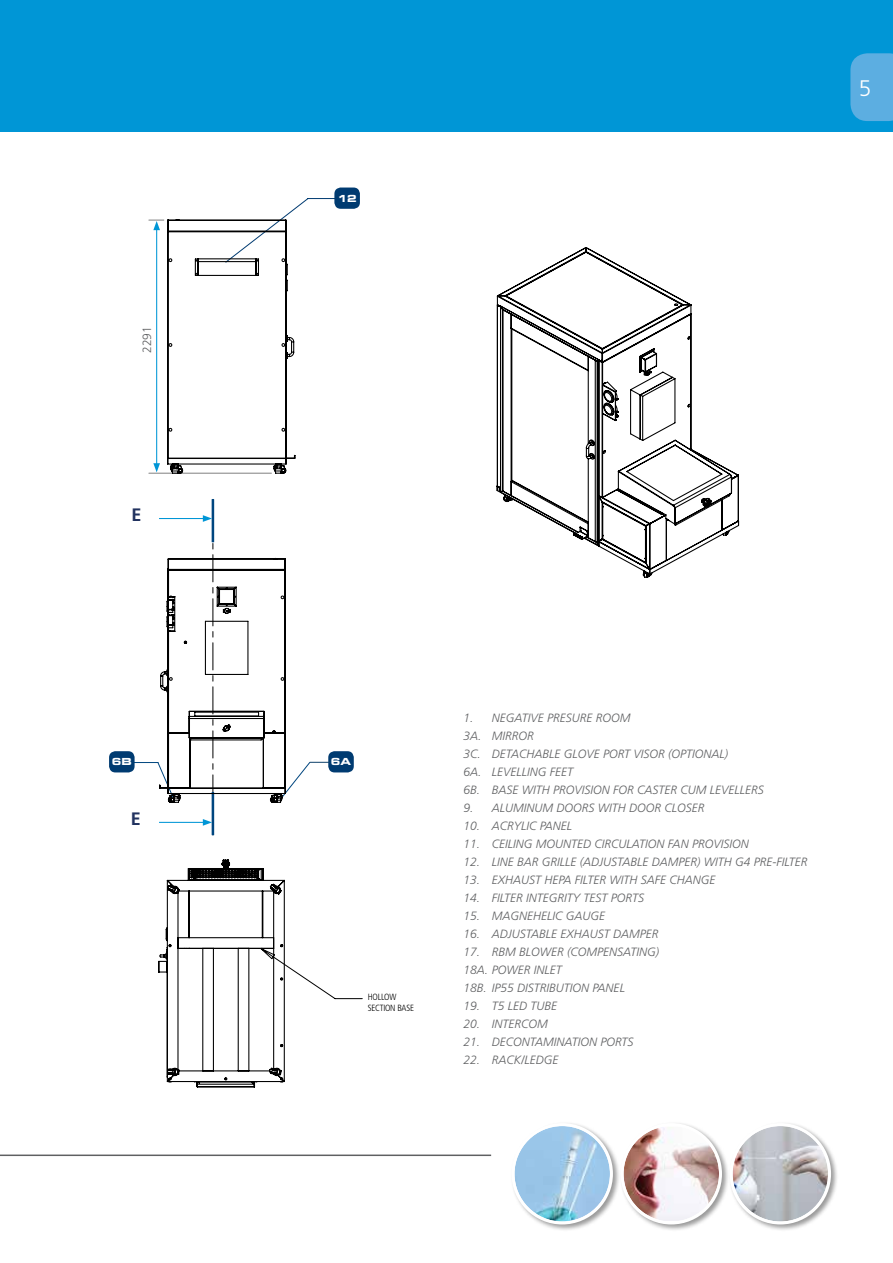
<style>
.page{position:relative;width:893px;height:1263px;background:#fff}
.page>*{position:absolute;margin:0;border:0;box-sizing:border-box;transform-origin:0 0}
.t1{font:300 22.5px "Frutiger LT Std";color:#fff}
.t2{font:700 18px "Frutiger LT Std";color:#21325f}
.t3{font:italic 300 12px/18px "Frutiger LT Std";color:#5f6062}
.t4{font:300 12px "Frutiger LT Std";color:#5f6062}
.t5{font:9.75px "Eurostile LT Std Bold Ex 2";color:#fff}
.t6{font:300 condensed 9px/10.5px "Frutiger LT Std";letter-spacing:-.025em;color:#000}
</style>
<div class="page">
<div style="left:510px;top:1121px;width:110px;height:111px;background:#000;opacity:.4"></div>
<div style="left:513px;top:1124px;width:98px;height:99px;background:#fff;border-radius:50%"></div>
<img style="left:514px;top:1126px;width:96px;height:95px;border-radius:48px">
<div style="left:511px;top:1123px;width:102px;height:101px;border:3px solid #fff;border-radius:50%"></div>
<div style="left:619px;top:1121px;width:111px;height:111px;background:#000;opacity:.4"></div>
<img style="left:624px;top:1127px;width:95px;height:94px">
<div style="left:621px;top:1123px;width:101px;height:101px;border:3px solid #fff;border-radius:50%"></div>
<div style="left:728px;top:1121px;width:111px;height:111px;background:#000;opacity:.4"></div>
<svg style="left:731px;top:1124px;width:98px;height:99px"></svg>
<img style="left:733px;top:1126px;width:95px;height:95px;border-radius:48px">
<div style="left:730px;top:1123px;width:101px;height:101px;border:3px solid #fff;border-radius:50%"></div>
<hr style="left:0;top:1154px;width:491px;height:2px;background:#5f6062">
<svg style="left:496px;top:247px;width:244px;height:331px"></svg>
<svg style="left:149px;top:198px;width:185px;height:276px"></svg>
<div style="left:334px;top:188px;width:26px;height:21px;background:#003b71;border-radius:6px"></div>
<svg style="left:166px;top:965px;width:197px;height:123px"></svg>
<svg style="left:158px;top:557px;width:129px;height:469px"></svg>
<hr style="left:159px;top:518px;width:46px;height:1px;background:#0096d6">
<hr style="left:159px;top:822px;width:46px;height:1px;background:#0096d6">
<svg style="left:203px;top:499px;width:11px;height:336px"></svg>
<div style="left:109px;top:751px;width:26px;height:21px;background:#003b71;border-radius:6px"></div>
<div style="left:328px;top:751px;width:26px;height:21px;background:#003b71;border-radius:6px"></div>
<svg style="left:310px;top:762px;width:20px;height:1px"></svg>
<div style="left:0;top:0;width:893px;height:132px;background:#0096d6"></div>
<svg style="left:850px;top:53px;width:43px;height:68px;background:#56ace0"></svg>
<p class="t4" style="left:140px;top:353px;width:28px;rotate:-90deg">2291</p>
<h2 class="t2" style="left:132px;top:505px;width:12px">E</h2>
<p class="t5" style="left:338px;top:191px;width:21px">12</p>
<h1 class="t1" style="left:859px;top:75px;width:14px">5</h1>
<p class="t5" style="left:112px;top:755px;width:21px">6B</p>
<p class="t5" style="left:331px;top:755px;width:22px">6A</p>
<h2 class="t2" style="left:131px;top:808px;width:12px">E</h2>
<p class="t6" style="left:368px;top:992px;width:48px">HOLLOW<br>SECTION BASE</p>
<p class="t3" style="left:492px;top:709px;width:317px">NEGATIVE PRESURE ROOM<br>MIRROR<br>DETACHABLE GLOVE PORT VISOR (OPTIONAL)<br>LEVELLING FEET<br>BASE WITH PROVISION FOR CASTER CUM LEVELLERS<br>ALUMINUM DOORS WITH DOOR CLOSER<br>ACRYLIC PANEL<br>CEILING MOUNTED CIRCULATION FAN PROVISION<br>LINE BAR GRILLE (ADJUSTABLE DAMPER) WITH G4 PRE-FILTER<br>EXHAUST HEPA FILTER WITH SAFE CHANGE<br>FILTER INTEGRITY TEST PORTS<br>MAGNEHELIC GAUGE<br>ADJUSTABLE EXHAUST DAMPER<br>RBM BLOWER (COMPENSATING)</p>
<p class="t3" style="left:463px;top:709px;width:163px">1.<br>3A.<br>3C.<br>6A.<br>6B.<br>9.<br>10.<br>11.<br>12.<br>13.<br>14.<br>15.<br>16.<br>17.<br>18A. POWER INLET<br>18B. IP55 DISTRIBUTION PANEL<br>19.<br>20.<br>21.<br>22.</p>
<p class="t3" style="left:492px;top:997px;width:143px">T5 LED TUBE<br>INTERCOM<br>DECONTAMINATION PORTS<br>RACK/LEDGE</p>
</div>
